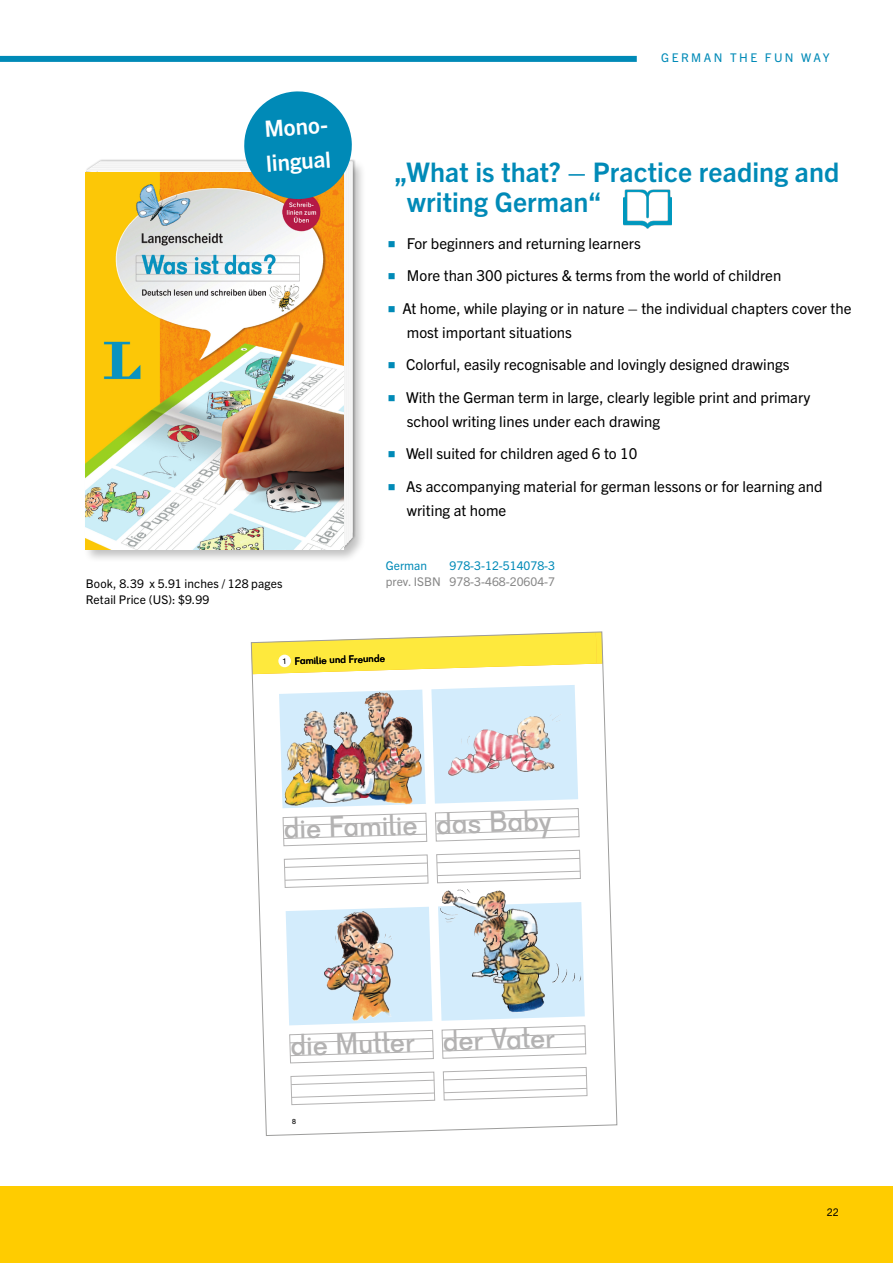
<style>
.page{position:relative;width:893px;height:1263px;background:#fff}
.page>*{position:absolute;margin:0;border:0;box-sizing:border-box;transform-origin:0 0}
.t1{font:29.1px "Schulbuch Bayern Pro";color:#b3b2b2}
.t2{font:700 27px/30px "Trade Gothic Next LT Pro";letter-spacing:.005em;color:#008ab7}
.t3{font:700 22.5px/34.5px "Trade Gothic Next LT Pro";color:#fff}
.t4{font:15px/24px "Trade Gothic Next LT Pro";color:#000}
.t5{font:12px/16.5px "Trade Gothic Next LT Pro";letter-spacing:.01em;color:#000}
.t6{font:12px "Trade Gothic Next LT Pro";color:#878787}
.t7{font:12px "Trade Gothic Next LT Pro";color:#008ab7}
.t8{font:12px "Trade Gothic Next LT Pro";letter-spacing:.205em;color:#008ab7}
.t9{font:10.5px "Schulbuch Bayern Pro";color:#000}
.t10{font:10.5px "Trade Gothic Next LT Pro";color:#000}
.s1{color:#008ab7}
.s2{font-size:8.1px}
</style>
<div class="page">
<div style="left:0;top:1186px;width:893px;height:77px;background:#fc0"></div>
<div style="left:83px;top:159px;width:283px;height:404px;background:#000;opacity:.25"></div>
<hr style="left:95px;top:171px;width:3px;height:377px;background:#000">
<hr style="left:93px;top:171px;width:3px;height:377px;background:#fff">
<img style="left:85px;top:172px;width:258px;height:377px">
<svg style="left:242px;top:91px;width:112px;height:110px"></svg>
<img style="left:623px;top:189px;width:49px;height:40px">
<div style="left:0;top:56px;width:637px;height:6px;background:#008ab7"></div>
<svg style="left:250px;top:631px;width:368px;height:505px"></svg>
<svg style="left:292px;top:1118px;width:4px;height:6px"></svg>
<h3 class="t3" style="left:262px;top:110px;width:70px;rotate:-4deg">Mono&shy;lingual</h3>
<p class="t5" style="left:86px;top:574px;width:198px">Book, 8.39 x 5.91 inches / 128 pages<br>Retail Price (US): $9.99</p>
<p class="t8" style="left:661px;top:50px;width:170px">GERMAN THE FUN WAY</p>
<h2 class="t2" style="left:407px;top:155px;width:434px;text-indent:-13px">„What is that? – Practice reading and writing German“</h2>
<p class="t4" style="left:388px;top:230px;width:255px"><span class="s1">■</span> For beginners and returning learners</p>
<p class="t4" style="left:388px;top:263px;width:395px"><span class="s1">■</span> More than 300 pictures &amp; terms from the world of children</p>
<p class="t4" style="left:407px;top:295px;width:446px;text-indent:-19px"><span class="s1">■</span> At home, while playing or in nature – the individual chapters cover the most important situations</p>
<p class="t4" style="left:388px;top:352px;width:403px"><span class="s1">■</span> Colorful, easily recognisable and lovingly designed drawings</p>
<p class="t4" style="left:407px;top:384px;width:405px;text-indent:-19px"><span class="s1">■</span> With the German term in large, clearly legible print and primary school writing lines under each drawing</p>
<p class="t4" style="left:388px;top:441px;width:251px"><span class="s1">■</span> Well suited for children aged 6 to 10</p>
<p class="t4" style="left:407px;top:473px;width:417px;text-indent:-19px"><span class="s1">■</span> As accompanying material for german lessons or for learning and writing at home</p>
<p class="t7" style="left:386px;top:557px;width:43px">German</p>
<p class="t7" style="left:450px;top:557px;width:107px">978-3-12-514078-3</p>
<p class="t6" style="left:386px;top:573px;width:171px">prev. ISBN 978-3-468-20604-7</p>
<p class="t9" style="left:282px;top:654px;width:104px;rotate:-2deg"><span class="s2">1</span> Familie und Freunde</p>
<h1 class="t1" style="left:283px;top:808px;width:135px;rotate:-2deg">die Familie</h1>
<h1 class="t1" style="left:435px;top:803px;width:117px;rotate:-2deg">das Baby</h1>
<h1 class="t1" style="left:290px;top:1025px;width:266px;rotate:-2deg">die Mutter der Vater</h1>
<p class="t10" style="left:827px;top:1205px;width:14px">22</p>
</div>
